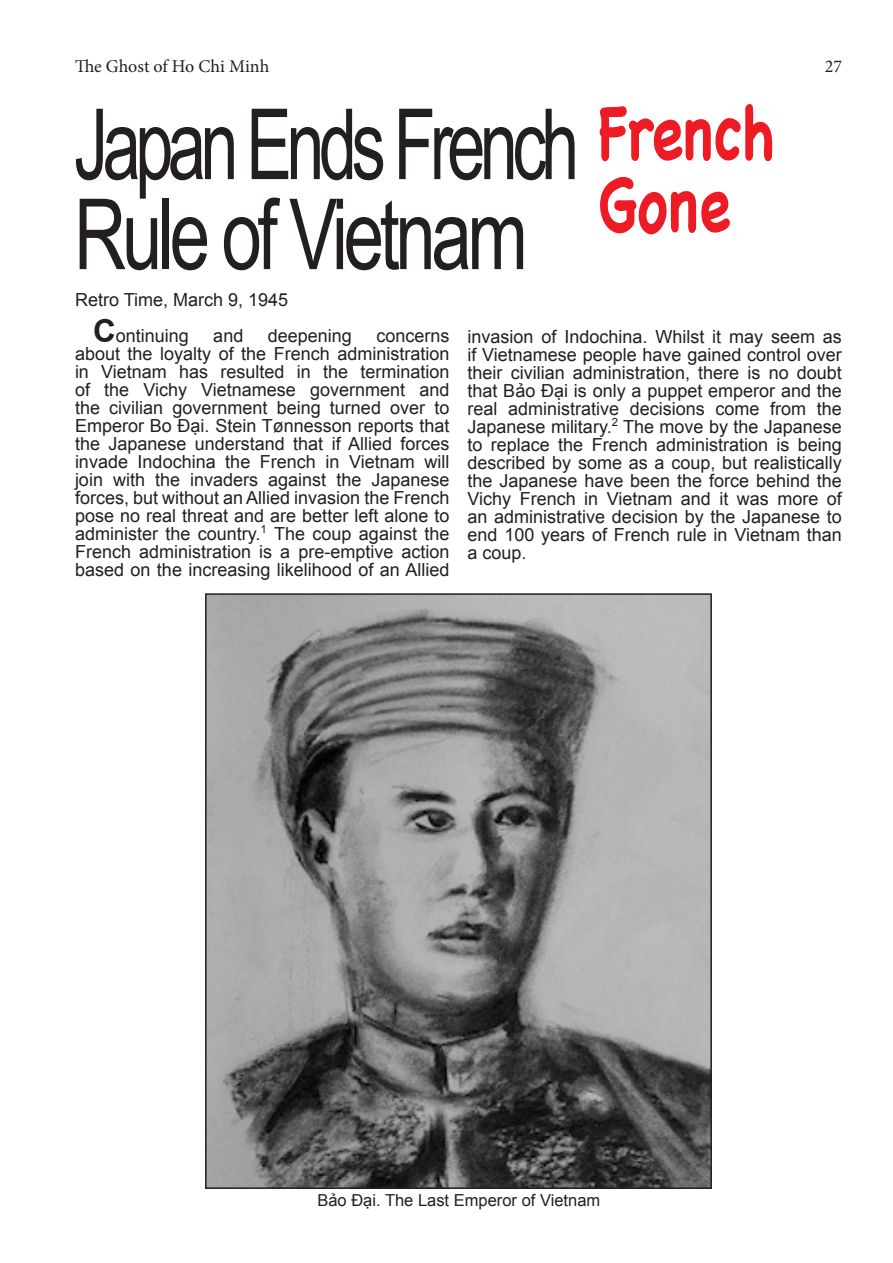
<style>
.page{position:relative;width:893px;height:1263px;background:#fff}
.page>*{position:absolute;margin:0;border:0;box-sizing:border-box;transform-origin:0 0}
.t1{font:98.25px/90px "Arial";letter-spacing:-.08em;color:#231f20;scale:.7 1}
.t2{font:700 75.6px/72px "Chalkboard SE";letter-spacing:-.01em;color:#ed1c24;scale:.76 1}
.t3{font:18px/18px "Arial";color:#231f20;text-align:justify}
.t4{font:18px "Minion Pro";color:#231f20}
.t5{font:16.5px "Arial";color:#231f20}
.s1{font-weight:700;font-size:31.5px}
</style>
<div class="page">
<img style="left:208px;top:596px;width:501px;height:590px">
<div style="left:205px;top:593px;width:507px;height:596px;border:2px solid #231f20"></div>
<p class="t4" style="left:75px;top:54px;width:196px">The Ghost of Ho Chi Minh</p>
<p class="t4" style="left:825px;top:54px;width:19px">27</p>
<h1 class="t1" style="left:74px;top:101px;width:723px">Japan Ends French<br>Rule of Vietnam</h1>
<h2 class="t2" style="left:598px;top:96px;width:233px">French<br>Gone</h2>
<p class="t3" style="left:93px;top:282px;width:197px;line-height:36px;text-indent:-18px">Retro Time, March 9, 1945<br><span class="s1">C</span>ontinuing</p>
<p class="t3" style="left:213px;top:327px;width:32px">and</p>
<p class="t3" style="left:268px;top:327px;width:86px">deepening</p>
<p class="t3" style="left:75px;top:327px;width:376px;text-indent:301px">concerns about the loyalty of the French administration in Vietnam has resulted in the termination of the Vichy Vietnamese government and the civilian government being turned over to Emperor Bo Đại. Stein Tønnesson reports that the Japanese understand that if Allied forces invade Indochina the French in Vietnam will join with the invaders against the Japanese forces, but without an Allied invasion the French pose no real threat and are better left alone to administer the country.<sup>1</sup> The coup against the French administration is a pre-emptive action based on the increasing likelihood of an Allied</p>
<p class="t3" style="left:467px;top:327px;width:376px">invasion of Indochina. Whilst it may seem as if Vietnamese people have gained control over their civilian administration, there is no doubt that Bảo Đại is only a puppet emperor and the real administrative decisions come from the Japanese military.<sup>2</sup> The move by the Japanese to replace the French administration is being described by some as a coup, but realistically the Japanese have been the force behind the Vichy French in Vietnam and it was more of an administrative decision by the Japanese to end 100 years of French rule in Vietnam than a coup.</p>
<p class="t5" style="left:317px;top:1189px;width:284px">Bảo Đại. The Last Emperor of Vietnam</p>
</div>
